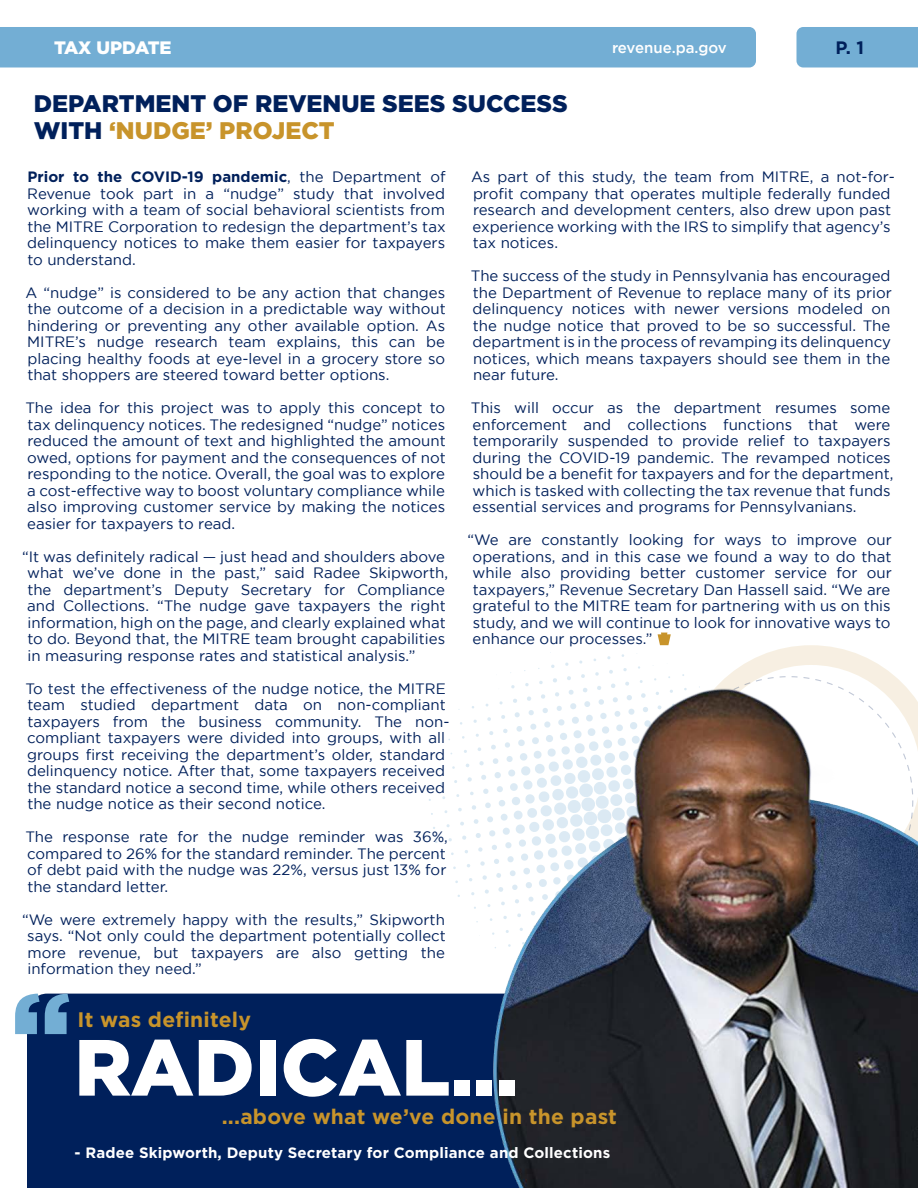
<style>
.page{position:relative;width:918px;height:1188px;background:#fff}
.page>*{position:absolute;margin:0;border:0;box-sizing:border-box;transform-origin:0 0}
.t1{font:900 79.5px "Gotham";color:#fff}
.t2{font:900 24px/27px "Gotham";color:#00205b}
.t3{font:700 21px "Gotham";letter-spacing:.01em;color:#c8942b}
.t4{font:900 18px "Gotham";letter-spacing:-.02em;color:#fff}
.t5{font:700 18px "Gotham";color:#00205b}
.t6{font:15px/16.5px "Gotham";color:#00205b;text-align:justify}
.t7{font:700 15px "Gotham";letter-spacing:.01em;color:#fff}
.t8{font:500 15px "Gotham";color:#fff}
.s1{color:#c8942b}
.s2{font-weight:700}
</style>
<div class="page">
<svg style="left:740px;top:645px;width:142px;height:22px"></svg>
<img style="left:47px;top:667px;width:871px;height:521px">
<div style="left:0;top:27px;width:756px;height:40px;background:#73aed4"></div>
<div style="left:796px;top:27px;width:122px;height:40px;background:#73aed4"></div>
<svg style="left:658px;top:633px;width:13px;height:12px"></svg>
<svg style="left:15px;top:994px;width:54px;height:40px"></svg>
<p class="t4" style="left:54px;top:37px;width:119px">TAX UPDATE</p>
<p class="t8" style="left:612px;top:39px;width:116px">revenue.pa.gov</p>
<p class="t5" style="left:836px;top:37px;width:30px">P. 1</p>
<h2 class="t2" style="left:34px;top:89px;width:535px">DEPARTMENT OF REVENUE SEES SUCCESS<br>WITH <span class="s1">‘NUDGE’ PROJECT</span></h2>
<p class="t6" style="left:27px;top:168px;width:420px"><span class="s2">Prior to the COVID-19 pandemic</span>, the Department of Revenue took part in a “nudge” study that involved working with a team of social behavioral scientists from the MITRE Corporation to redesign the department’s tax delinquency notices to make them easier for taxpayers to understand.</p>
<p class="t6" style="left:26px;top:284px;width:422px">A “nudge” is considered to be any action that changes the outcome of a decision in a predictable way without hindering or preventing any other available option. As MITRE’s nudge research team explains, this can be placing healthy foods at eye-level in a grocery store so that shoppers are steered toward better options.</p>
<p class="t6" style="left:25px;top:399px;width:422px">The idea for this project was to apply this concept to tax delinquency notices. The redesigned “nudge” notices reduced the amount of text and highlighted the amount owed, options for payment and the consequences of not responding to the notice. Overall, the goal was to explore a cost-effective way to boost voluntary compliance while also improving customer service by making the notices easier for taxpayers to read.</p>
<p class="t6" style="left:27px;top:548px;width:422px;text-align:left;text-indent:-5px">“It was definitely radical — just head and shoulders above what we’ve done in the past,” said Radee Skipworth, the department’s Deputy Secretary for Compliance and Collections. “The nudge gave taxpayers the right information, high on the page, and clearly explained what to do. Beyond that, the MITRE team brought capabilities in measuring response rates and statistical analysis.”</p>
<p class="t6" style="left:25px;top:680px;width:426px;text-align:left">To test the effectiveness of the nudge notice, the MITRE team studied department data on non-compliant taxpayers from the business community. The non&shy;compliant taxpayers were divided into groups, with all groups first receiving the department’s older, standard delinquency notice. After that, some taxpayers received the standard notice a second time, while others received the nudge notice as their second notice.</p>
<p class="t6" style="left:25px;top:828px;width:424px;text-align:left">The response rate for the nudge reminder was 36%, compared to 26% for the standard reminder. The percent of debt paid with the nudge was 22%, versus just 13% for the standard letter.</p>
<p class="t6" style="left:27px;top:911px;width:420px;text-indent:-5px">“We were extremely happy with the results,” Skipworth says. “Not only could the department potentially collect more revenue, but taxpayers are also getting the information they need.”</p>
<h3 class="t3" style="left:78px;top:1008px;width:175px">It was definitely</h3>
<p class="t6" style="left:471px;top:168px;width:425px;text-align:left">As part of this study, the team from MITRE, a not-for&shy;profit company that operates multiple federally funded research and development centers, also drew upon past experience working with the IRS to simplify that agency’s tax notices.</p>
<p class="t6" style="left:471px;top:267px;width:422px">The success of the study in Pennsylvania has encouraged the Department of Revenue to replace many of its prior delinquency notices with newer versions modeled on the nudge notice that proved to be so successful. The department is in the process of revamping its delinquency notices, which means taxpayers should see them in the near future.</p>
<p class="t6" style="left:471px;top:399px;width:424px;text-align:left">This will occur as the department resumes some enforcement and collections functions that were temporarily suspended to provide relief to taxpayers during the COVID-19 pandemic. The revamped notices should be a benefit for taxpayers and for the department, which is tasked with collecting the tax revenue that funds essential services and programs for Pennsylvanians.</p>
<p class="t6" style="left:473px;top:531px;width:421px;text-indent:-5px">“We are constantly looking for ways to improve our operations, and in this case we found a way to do that while also providing better customer service for our taxpayers,” Revenue Secretary Dan Hassell said. “We are grateful to the MITRE team for partnering with us on this study, and we will continue to look for innovative ways to enhance our processes.”</p>
<h1 class="t1" style="left:74px;top:1022px;width:445px">RADICAL...</h1>
<h3 class="t3" style="left:222px;top:1104px;width:397px">...above what we’ve done in the past</h3>
<p class="t7" style="left:75px;top:1145px;width:537px">- Radee Skipworth, Deputy Secretary for Compliance and Collections</p>
</div>
